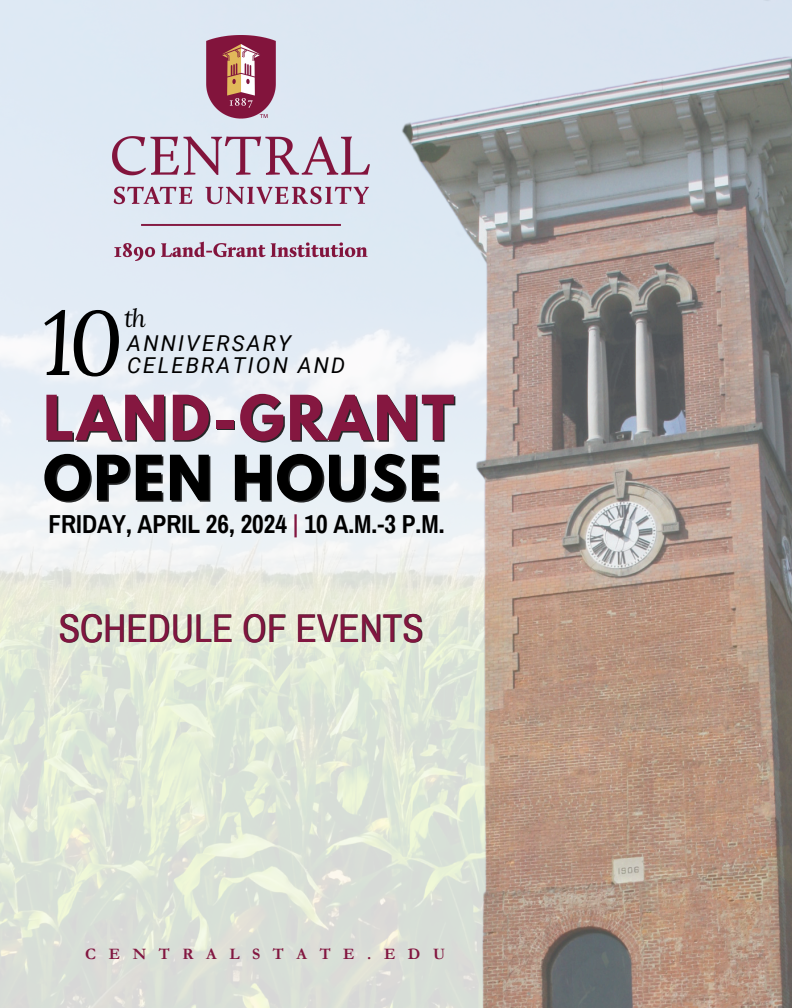
<style>
.page{position:relative;width:792px;height:1008px;background:#fff}
.page>*{position:absolute;margin:0;border:0;box-sizing:border-box;transform-origin:0 0}
.t1{font:italic 90.8px "Lora";color:#000}
.t2{font:700 55.1px "League Spartan";letter-spacing:.04em;color:#851740}
.t3{font:700 55.1px "League Spartan";letter-spacing:.04em;color:#000}
.t4{font:39.1px "Archivo Narrow";color:#821640}
.t5{font:700 25.4px "Archivo Narrow";color:#000}
.t6{font:italic 24.8px "Lora";color:#000}
.t7{font:italic 21.9px "Roboto";letter-spacing:.1em;color:#000}
.t8{font:700 16px "Garamond";letter-spacing:.79em;color:#821640}
.s1{color:#821640}
</style>
<div class="page">
<img style="left:0;top:0;width:396px;height:1008px">
<img style="left:112px;top:35px;width:258px;height:226px">
<img style="left:396px;top:0;width:396px;height:1008px">
<h2 class="t6" style="left:124px;top:302px;width:23px">th</h2>
<h3 class="t1" style="left:42px;top:281px;width:83px">10</h3>
<h1 class="t7" style="left:127px;top:331px;width:165px">ANNIVERSARY</h1>
<h1 class="t7" style="left:127px;top:353px;width:220px">CELEBRATION AND</h1>
<h4 class="t2" style="left:43px;top:391px;width:413px">LAND-GRANT</h4>
<h5 class="t3" style="left:43px;top:451px;width:399px">OPEN HOUSE</h5>
<p class="t5" style="left:48px;top:510px;width:398px">FRIDAY, APRIL 26, 2024 <span class="s1">|</span> 10 A.M.-3 P.M.</p>
<p class="t4" style="left:59px;top:608px;width:367px">SCHEDULE OF EVENTS</p>
<p class="t8" style="left:85px;top:945px;width:361px">CENTRALSTATE.EDU</p>
</div>
